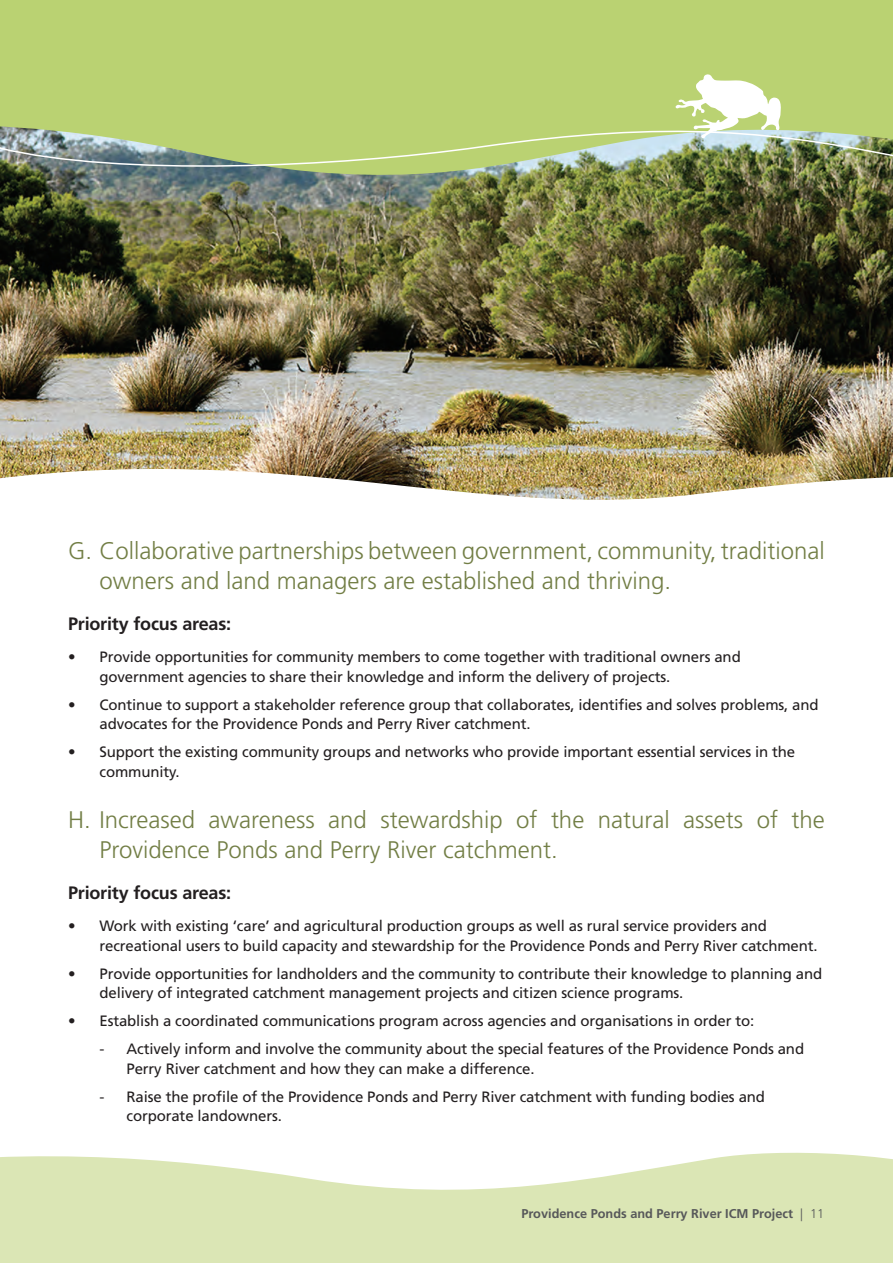
<style>
.page{position:relative;width:893px;height:1263px;background:#fff}
.page>*{position:absolute;margin:0;border:0;box-sizing:border-box;transform-origin:0 0}
.Heading_3{font:300 24px/30px "Frutiger";color:#727e45}
.H4-body_bold_black{font:700 18px "Frutiger";letter-spacing:-.01em;color:#231f20}
.Dot_points{font:15px/19.5px "Frutiger";letter-spacing:-.01em;color:#231f20}
.Dot_points-last_line{font:15px/19.5px "Frutiger";letter-spacing:-.01em;color:#231f20}
.t1{font:700 12.75px "Frutiger";color:#57585a}
.s1{font-weight:300}
</style>
<div class="page">
<img style="left:1px;top:192px;width:892px;height:250px">
<svg style="left:0;top:0;width:893px;height:192px;background:#afc66e"></svg>
<img style="left:0;top:120px;width:893px;height:56px">
<svg style="left:0;top:107px;width:2px;height:57px"></svg>
<svg style="left:0;top:1152px;width:893px;height:111px;fill:#dbe6b5"></svg>
<img style="left:0;top:442px;width:893px;height:58px">
<svg style="left:675px;top:74px;width:106px;height:64px"></svg>
<p class="Heading_3" style="left:100px;top:536px;width:727px;text-indent:-32px">G. Collaborative partnerships between government, community, traditional owners and land managers are established and thriving.</p>
<p class="H4-body_bold_black" style="left:68px;top:613px;width:165px">Priority focus areas:</p>
<p class="Dot_points" style="left:100px;top:647px;width:643px;text-indent:-32px">• Provide opportunities for community members to come together with traditional owners and government agencies to share their knowledge and inform the delivery of projects.</p>
<p class="Dot_points" style="left:100px;top:695px;width:721px;text-indent:-32px">• Continue to support a stakeholder reference group that collaborates, identifies and solves problems, and advocates for the Providence Ponds and Perry River catchment.</p>
<p class="Dot_points-last_line" style="left:100px;top:742px;width:697px;text-indent:-32px">• Support the existing community groups and networks who provide important essential services in the community.</p>
<p class="Heading_3" style="left:100px;top:805px;width:727px;text-indent:-32px">H. Increased awareness and stewardship of the natural assets of the<br>Providence Ponds and Perry River catchment.</p>
<p class="H4-body_bold_black" style="left:68px;top:882px;width:165px">Priority focus areas:</p>
<p class="Dot_points" style="left:100px;top:916px;width:720px;text-indent:-32px">• Work with existing ‘care’ and agricultural production groups as well as rural service providers and recreational users to build capacity and stewardship for the Providence Ponds and Perry River catchment.</p>
<p class="Dot_points" style="left:100px;top:964px;width:724px;text-indent:-32px">• Provide opportunities for landholders and the community to contribute their knowledge to planning and delivery of integrated catchment management projects and citizen science programs.</p>
<p class="Dot_points" style="left:68px;top:1011px;width:688px">• Establish a coordinated communications program across agencies and organisations in order to:</p>
<p class="Dot_points" style="left:127px;top:1039px;width:679px;text-indent:-27px">- Actively inform and involve the community about the special features of the Providence Ponds and<br>Perry River catchment and how they can make a difference.</p>
<p class="Dot_points" style="left:127px;top:1087px;width:640px;text-indent:-27px">- Raise the profile of the Providence Ponds and Perry River catchment with funding bodies and corporate landowners.</p>
<p class="t1" style="left:521px;top:1206px;width:304px">Providence Ponds and Perry River ICM Project <span class="s1">| 11</span></p>
</div>
